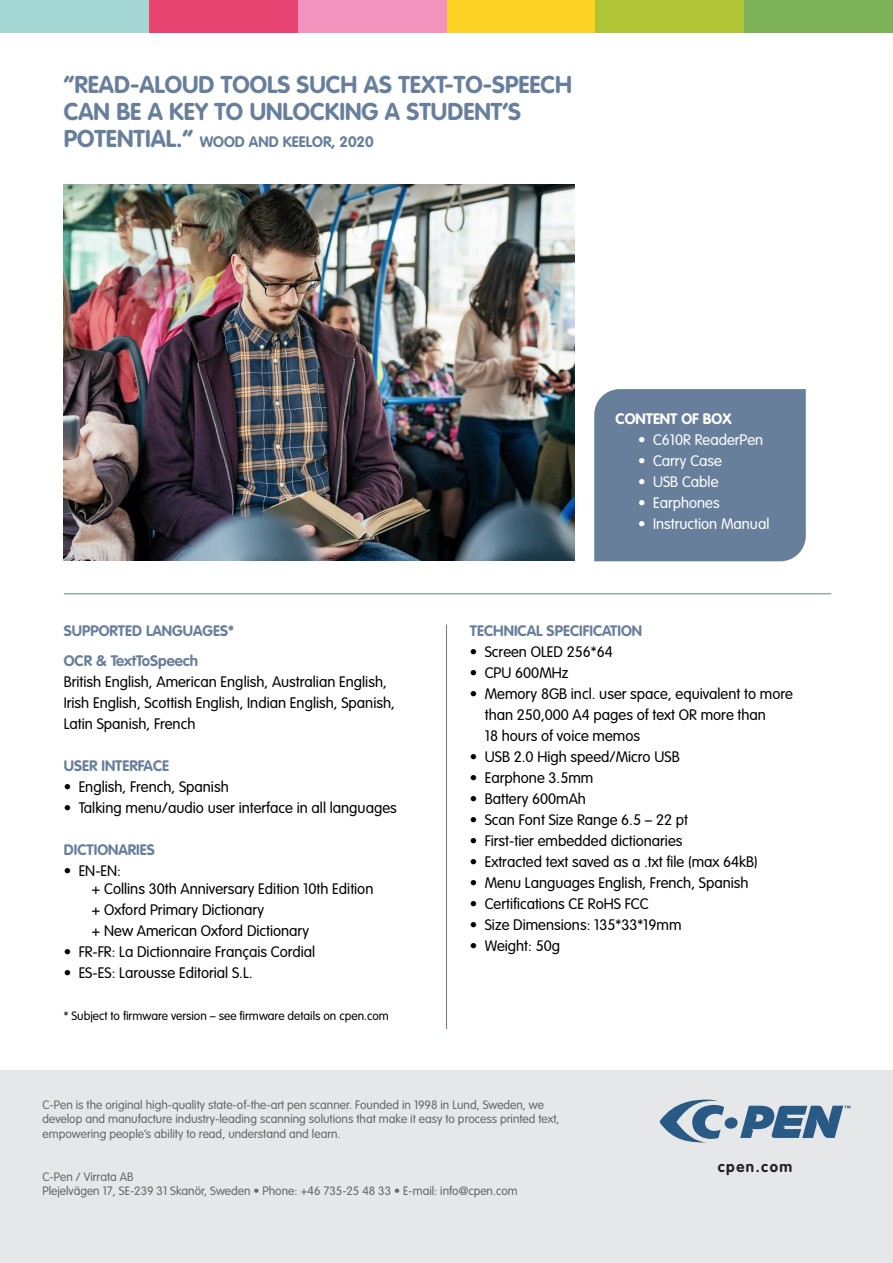
<style>
.page{position:relative;width:893px;height:1263px;background:#fff}
.page>*{position:absolute;margin:0;border:0;box-sizing:border-box;transform-origin:0 0}
.t1{font:700 24px/27px "VAG Rounded";color:#687f9c}
.t2{font:300 15px/21px "VAG Rounded";color:#000}
.t3{font:700 15px/29.5px "VAG Rounded";color:#687f9c}
.t4{font:300 15px "VAG Rounded";color:#fff}
.t5{font:700 15px "VAG Rounded";color:#fff}
.t6{font:700 15px "VAG Rounded";letter-spacing:.1em;color:#231f20}
.t7{font:300 12px/14.4px "VAG Rounded";color:#666}
.t8{font:300 12px "VAG Rounded";color:#000}
.s1{font-size:24px}
</style>
<div class="page">
<hr style="left:64px;top:593px;width:767px;height:1px;background:#687f9c">
<hr style="left:446px;top:624px;width:1px;height:405px;background:#687f9c">
<img style="left:64px;top:185px;width:510px;height:376px">
<div style="left:594px;top:389px;width:212px;height:172px;background:#687f9c"></div>
<div style="left:149px;top:0;width:149px;height:32px;background:#e94573"></div>
<div style="left:446px;top:0;width:149px;height:32px;background:#fcd225"></div>
<div style="left:595px;top:0;width:149px;height:32px;background:#afc536"></div>
<div style="left:744px;top:0;width:149px;height:32px;background:#7eb259"></div>
<div style="left:298px;top:0;width:148px;height:32px;background:#f293be"></div>
<div style="left:0;top:0;width:149px;height:32px;background:#a5d7d5"></div>
<div style="left:0;top:1071px;width:893px;height:192px;background:#e6e7e9"></div>
<svg style="left:660px;top:1099px;width:190px;height:43px"></svg>
<h1 class="t1" style="left:64px;top:73px;width:510px">“READ-ALOUD TOOLS SUCH AS TEXT-TO-SPEECH<br>CAN BE A KEY TO UNLOCKING A STUDENT’S</h1>
<p class="t3" style="left:64px;top:128px;width:312px"><span class="s1">POTENTIAL.”</span> WOOD AND KEELOR, 2020</p>
<p class="t5" style="left:615px;top:413px;width:118px">CONTENT OF BOX</p>
<p class="t4" style="left:638px;top:434px;width:127px">• C610R ReaderPen</p>
<p class="t4" style="left:638px;top:455px;width:86px">• Carry Case</p>
<p class="t4" style="left:638px;top:476px;width:82px">• USB Cable</p>
<p class="t4" style="left:638px;top:497px;width:83px">• Earphones</p>
<p class="t4" style="left:638px;top:518px;width:133px">• Instruction Manual</p>
<p class="t3" style="left:64px;top:617px;width:172px">SUPPORTED LANGUAGES*<br>OCR &amp; TextToSpeech</p>
<p class="t2" style="left:64px;top:672px;width:333px">British English, American English, Australian English,<br>Irish English, Scottish English, Indian English, Spanish,<br>Latin Spanish, French</p>
<p class="t3" style="left:64px;top:752px;width:107px">USER INTERFACE</p>
<p class="t2" style="left:64px;top:777px;width:166px">• English, French, Spanish</p>
<p class="t2" style="left:64px;top:798px;width:335px">• Talking menu/audio user interface in all languages</p>
<p class="t3" style="left:64px;top:836px;width:93px">DICTIONARIES</p>
<p class="t2" style="left:91px;top:862px;width:283px;line-height:18px;text-indent:-28px">• EN-EN:<br>+ Collins 30th Anniversary Edition 10th Edition</p>
<p class="t2" style="left:91px;top:900px;width:219px">+ Oxford Primary Dictionary<br>+ New American Oxford Dictionary</p>
<p class="t2" style="left:64px;top:942px;width:253px">• FR-FR: La Dictionnaire Français Cordial</p>
<p class="t2" style="left:64px;top:963px;width:190px">• ES-ES: Larousse Editorial S.L.</p>
<p class="t8" style="left:64px;top:1010px;width:327px">* Subject to firmware version – see firmware details on cpen.com</p>
<p class="t3" style="left:470px;top:617px;width:174px">TECHNICAL SPECIFICATION</p>
<p class="t2" style="left:470px;top:642px;width:144px">• Screen OLED 256*64</p>
<p class="t2" style="left:470px;top:663px;width:100px">• CPU 600MHz</p>
<p class="t2" style="left:485px;top:684px;width:310px;text-indent:-15px">• Memory 8GB incl. user space, equivalent to more than 250,000 A4 pages of text OR more than<br>18 hours of voice memos</p>
<p class="t2" style="left:470px;top:747px;width:211px">• USB 2.0 High speed/Micro USB</p>
<p class="t2" style="left:470px;top:768px;width:125px">• Earphone 3.5mm</p>
<p class="t2" style="left:470px;top:789px;width:118px">• Battery 600mAh</p>
<p class="t2" style="left:470px;top:810px;width:220px">• Scan Font Size Range 6.5 – 22 pt</p>
<p class="t2" style="left:470px;top:831px;width:214px">• First-tier embedded dictionaries</p>
<p class="t2" style="left:470px;top:852px;width:290px">• Extracted text saved as a .txt file (max 64kB)</p>
<p class="t2" style="left:470px;top:873px;width:280px">• Menu Languages English, French, Spanish</p>
<p class="t2" style="left:470px;top:894px;width:180px">• Certifications CE RoHS FCC</p>
<p class="t2" style="left:470px;top:915px;width:213px">• Size Dimensions: 135*33*19mm</p>
<p class="t2" style="left:470px;top:936px;width:92px">• Weight: 50g</p>
<p class="t7" style="left:43px;top:1098px;width:519px">C-Pen is the original high-quality state-of-the-art pen scanner. Founded in 1998 in Lund, Sweden, we develop and manufacture industry-leading scanning solutions that make it easy to process printed text, empowering people’s ability to read, understand and learn.</p>
<p class="t7" style="left:43px;top:1170px;width:477px">C-Pen / Virrata AB<br>Plejelvägen 17, SE-239 31 Skanör, Sweden • Phone: +46 735-25 48 33 • E-mail: info@cpen.com</p>
<p class="t6" style="left:718px;top:1160px;width:76px">cpen.com</p>
</div>
